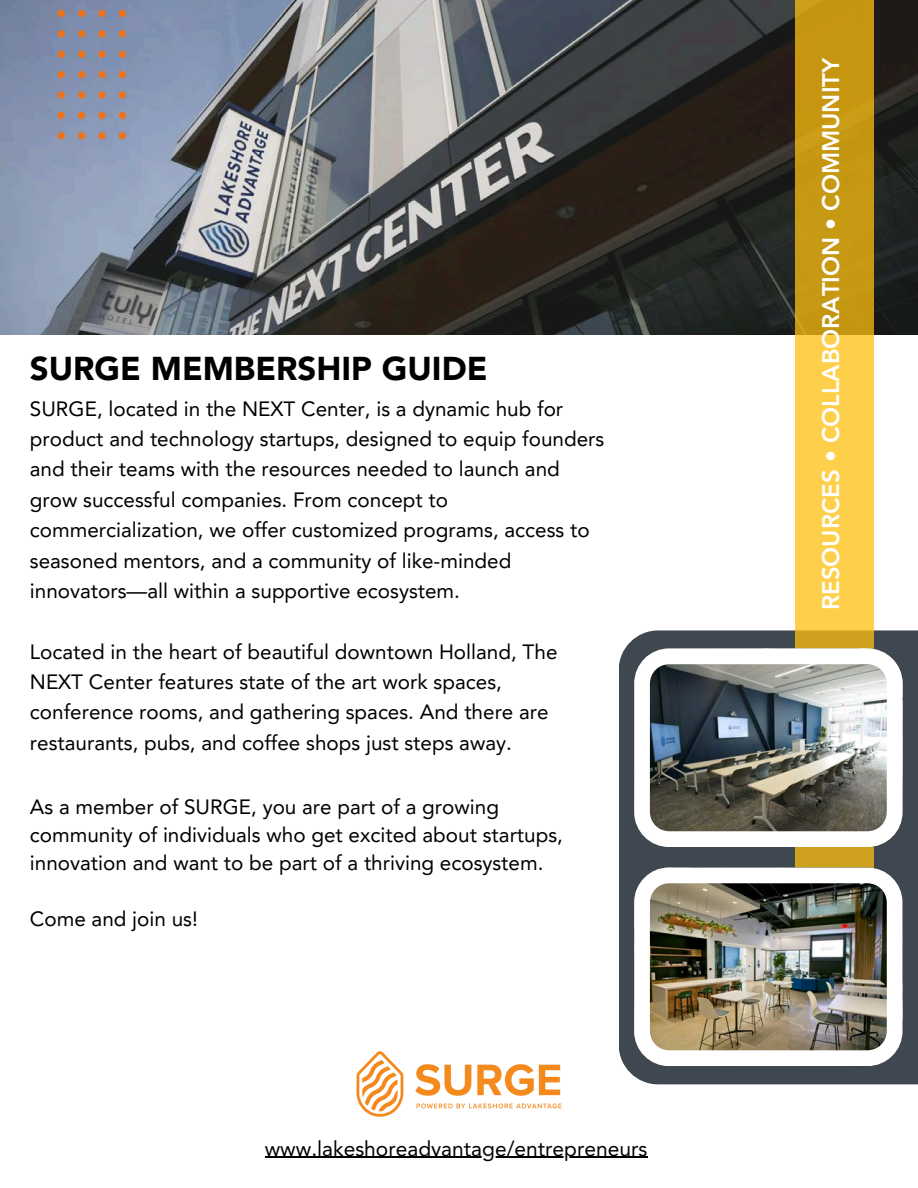
<style>
.page{position:relative;width:918px;height:1188px;background:#fff}
.page>*{position:absolute;margin:0;border:0;box-sizing:border-box;transform-origin:0 0}
.t1{font:900 33px "Avenir LT Pro";color:#000}
.t2{font:800 24px "Avenir LT Pro";color:#fff}
.t3{font:21px "Avenir LT Pro";color:#000}
.t4{font:20.7px/30.3px "Avenir LT Pro";color:#000}
</style>
<div class="page">
<div style="left:619px;top:630px;width:299px;height:454px;background:#3f4851"></div>
<img style="left:0;top:0;width:918px;height:335px">
<svg style="left:795px;top:0;width:79px;height:868px;background:#dfb02b"></svg>
<img style="left:634px;top:868px;width:269px;height:198px">
<img style="left:634px;top:648px;width:269px;height:198px">
<img style="left:356px;top:1051px;width:205px;height:66px">
<svg style="left:119px;top:132px;width:7px;height:7px"></svg>
<svg style="left:98px;top:132px;width:8px;height:7px"></svg>
<svg style="left:78px;top:132px;width:7px;height:7px"></svg>
<svg style="left:58px;top:132px;width:7px;height:7px"></svg>
<svg style="left:119px;top:112px;width:7px;height:7px"></svg>
<svg style="left:98px;top:112px;width:8px;height:7px"></svg>
<svg style="left:78px;top:112px;width:7px;height:7px"></svg>
<svg style="left:58px;top:112px;width:7px;height:7px"></svg>
<svg style="left:119px;top:91px;width:7px;height:8px"></svg>
<svg style="left:98px;top:91px;width:8px;height:8px"></svg>
<svg style="left:78px;top:91px;width:7px;height:8px"></svg>
<svg style="left:58px;top:91px;width:7px;height:8px"></svg>
<svg style="left:119px;top:71px;width:7px;height:7px"></svg>
<svg style="left:98px;top:71px;width:8px;height:7px"></svg>
<svg style="left:78px;top:71px;width:7px;height:7px"></svg>
<svg style="left:58px;top:71px;width:7px;height:7px"></svg>
<svg style="left:119px;top:51px;width:7px;height:7px"></svg>
<svg style="left:98px;top:51px;width:8px;height:7px"></svg>
<svg style="left:78px;top:51px;width:7px;height:7px"></svg>
<svg style="left:58px;top:51px;width:7px;height:7px"></svg>
<svg style="left:119px;top:30px;width:7px;height:7px"></svg>
<svg style="left:98px;top:30px;width:8px;height:7px"></svg>
<svg style="left:78px;top:30px;width:7px;height:7px"></svg>
<svg style="left:58px;top:30px;width:7px;height:7px"></svg>
<svg style="left:119px;top:10px;width:7px;height:7px"></svg>
<svg style="left:98px;top:10px;width:8px;height:7px"></svg>
<svg style="left:78px;top:10px;width:7px;height:7px"></svg>
<svg style="left:58px;top:10px;width:7px;height:7px"></svg>
<hr style="left:265px;top:1157px;width:382px;height:1px;background:#000">
<h1 class="t1" style="left:30px;top:356px;width:459px">SURGE MEMBERSHIP GUIDE</h1>
<p class="t4" style="left:30px;top:395px;width:576px">SURGE, located in the NEXT Center, is a dynamic hub for product and technology startups, designed to equip founders and their teams with the resources needed to launch and grow successful companies. From concept to commercialization, we offer customized programs, access to seasoned mentors, and a community of like-minded innovators—all within a supportive ecosystem.</p>
<p class="t4" style="left:30px;top:638px;width:529px">Located in the heart of beautiful downtown Holland, The NEXT Center features state of the art work spaces, conference rooms, and gathering spaces. And there are restaurants, pubs, and coffee shops just steps away.</p>
<p class="t4" style="left:30px;top:794px;width:535px;line-height:28.2px">As a member of SURGE, you are part of a growing community of individuals who get excited about startups, innovation and want to be part of a thriving ecosystem.</p>
<p class="t4" style="left:30px;top:906px;width:170px">Come and join us!</p>
<h2 class="t3" style="left:265px;top:1140px;width:384px">www.lakeshoreadvantage/entrepreneurs</h2>
<p class="t2" style="left:821px;top:610px;width:554px;rotate:-90deg">RESOURCES • COLLABORATION • COMMUNITY</p>
</div>
